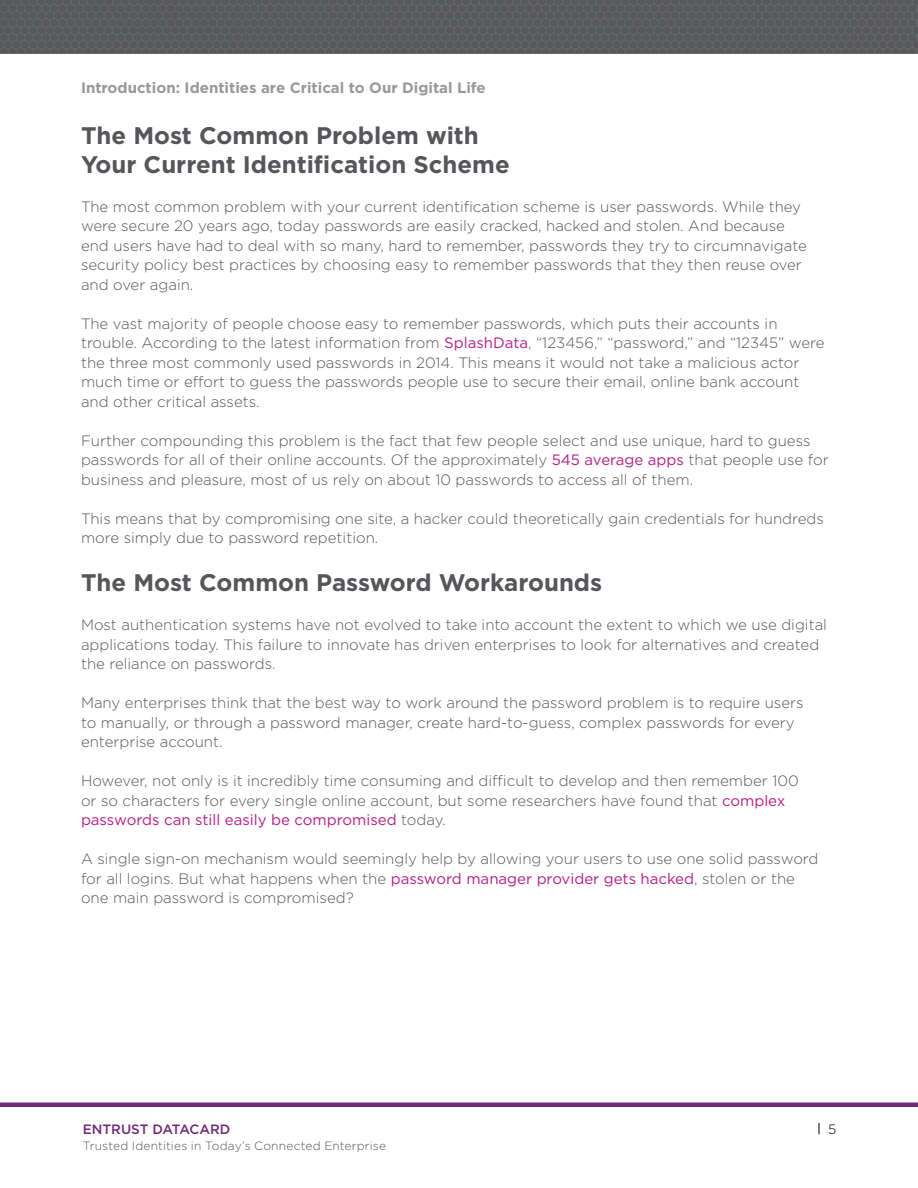
<style>
.page{position:relative;width:918px;height:1188px;background:#fff}
.page>*{position:absolute;margin:0;border:0;box-sizing:border-box;transform-origin:0 0}
.t1{font:700 24px/28.5px "Gotham";color:#56565a}
.body{font:300 15px/19.5px "Gotham";color:#56565a}
.t2{font:700 15px "Gotham";color:#9a979a}
.t3{font:500 13.5px "Gotham";color:#702877}
.t4{font:300 13.5px "Gotham";color:#000}
.t5{font:300 12px "Gotham";letter-spacing:.015em;color:#56565a}
.s1{font-weight:400;color:#b51e84}
</style>
<div class="page">
<div style="left:0;top:1102px;width:918px;height:5px;background:#702877"></div>
<img style="left:0;top:0;width:918px;height:54px">
<p class="t2" style="left:81px;top:79px;width:406px">Introduction: Identities are Critical to Our Digital Life</p>
<p class="t1" style="left:81px;top:121px;width:430px">The Most Common Problem with<br>Your Current Identification Scheme</p>
<p class="body" style="left:81px;top:196px;width:727px">The most common problem with your current identification scheme is user passwords. While they were secure 20 years ago, today passwords are easily cracked, hacked and stolen. And because end users have had to deal with so many, hard to remember, passwords they try to circumnavigate security policy best practices by choosing easy to remember passwords that they then reuse over and over again.</p>
<p class="body" style="left:81px;top:313px;width:745px">The vast majority of people choose easy to remember passwords, which puts their accounts in trouble. According to the latest information from <span class="s1">SplashData</span>, “123456,” “password,” and “12345” were the three most commonly used passwords in 2014. This means it would not take a malicious actor much time or effort to guess the passwords people use to secure their email, online bank account and other critical assets.</p>
<p class="body" style="left:81px;top:430px;width:749px">Further compounding this problem is the fact that few people select and use unique, hard to guess passwords for all of their online accounts. Of the approximately <span class="s1">545 average apps</span> that people use for business and pleasure, most of us rely on about 10 passwords to access all of them.</p>
<p class="body" style="left:81px;top:508px;width:744px">This means that by compromising one site, a hacker could theoretically gain credentials for hundreds more simply due to password repetition.</p>
<p class="t1" style="left:81px;top:568px;width:523px">The Most Common Password Workarounds</p>
<p class="body" style="left:81px;top:615px;width:748px">Most authentication systems have not evolved to take into account the extent to which we use digital applications today. This failure to innovate has driven enterprises to look for alternatives and created the reliance on passwords.</p>
<p class="body" style="left:81px;top:693px;width:724px">Many enterprises think that the best way to work around the password problem is to require users to manually, or through a password manager, create hard-to-guess, complex passwords for every enterprise account.</p>
<p class="body" style="left:81px;top:771px;width:719px">However, not only is it incredibly time consuming and difficult to develop and then remember 100 or so characters for every single online account, but some researchers have found that <span class="s1">complex passwords can still easily be compromised</span> today.</p>
<p class="body" style="left:81px;top:849px;width:739px">A single sign-on mechanism would seemingly help by allowing your users to use one solid password for all logins. But what happens when the <span class="s1">password manager provider gets hacked</span>, stolen or the one main password is compromised?</p>
<p class="t3" style="left:83px;top:1122px;width:149px">ENTRUST DATACARD</p>
<p class="t4" style="left:828px;top:1122px;width:10px">5</p>
<p class="t5" style="left:83px;top:1139px;width:305px">Trusted Identities in Today’s Connected Enterprise</p>
</div>
